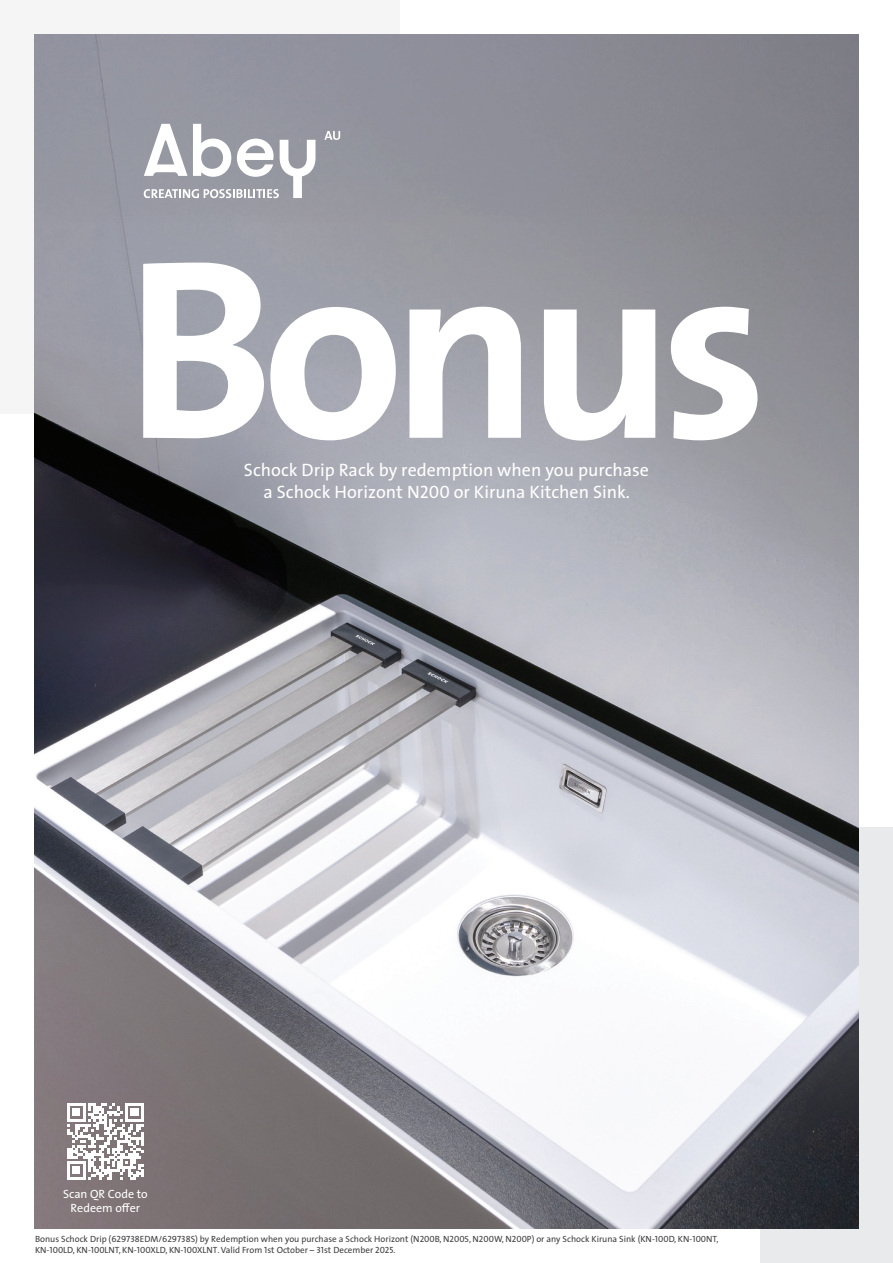
<style>
.page{position:relative;width:893px;height:1263px;background:#fff}
.page>*{position:absolute;margin:0;border:0;box-sizing:border-box;transform-origin:0 0}
.t1{font:700 258px "The Sans";letter-spacing:-.05em;color:#fff}
.t2{font:18px "The Sans";color:#fff}
.t3{font:12px/14.4px "The Sans";color:#fff;text-align:center}
.t4{font:9px/10.8px "The Sans";color:#3e3e3f}
.s1{font-family:"The Sans Regular Caps"}
</style>
<div class="page">
<div style="left:0;top:0;width:400px;height:414px;background:#f5f5f6"></div>
<div style="left:760px;top:827px;width:133px;height:436px;background:#e9eaeb"></div>
<img style="left:34px;top:34px;width:825px;height:1195px">
<svg style="left:67px;top:1103px;width:77px;height:77px"></svg>
<svg style="left:324px;top:131px;width:16px;height:9px"></svg>
<svg style="left:144px;top:124px;width:171px;height:74px"></svg>
<p class="t1" style="left:125px;top:134px;width:644px">Bonus</p>
<p class="t2" style="left:244px;top:455px;width:407px">Schock Drip Rack by redemption when you purchase</p>
<p class="t2" style="left:264px;top:476px;width:368px">a Schock Horizont <span class="s1">N200</span> or Kiruna Kitchen Sink.</p>
<p class="t3" style="left:63px;top:1186px;width:86px">Scan QR Code to<br>Redeem offer</p>
<p class="t4" style="left:35px;top:1233px;width:685px">Bonus Schock Drip (<span class="s1">629738EDM/629738S</span>) by Redemption when you purchase a Schock Horizont (<span class="s1">N200B, N200S, N200W, N200P</span>) or any Schock Kiruna Sink (<span class="s1">KN-100D, KN-100NT,<br>KN-100LD, KN-100LNT, KN-100XLD, KN-100XLNT</span>. Valid From <span class="s1">1</span>st October – <span class="s1">31</span>st December <span class="s1">2025</span>.</p>
</div>
